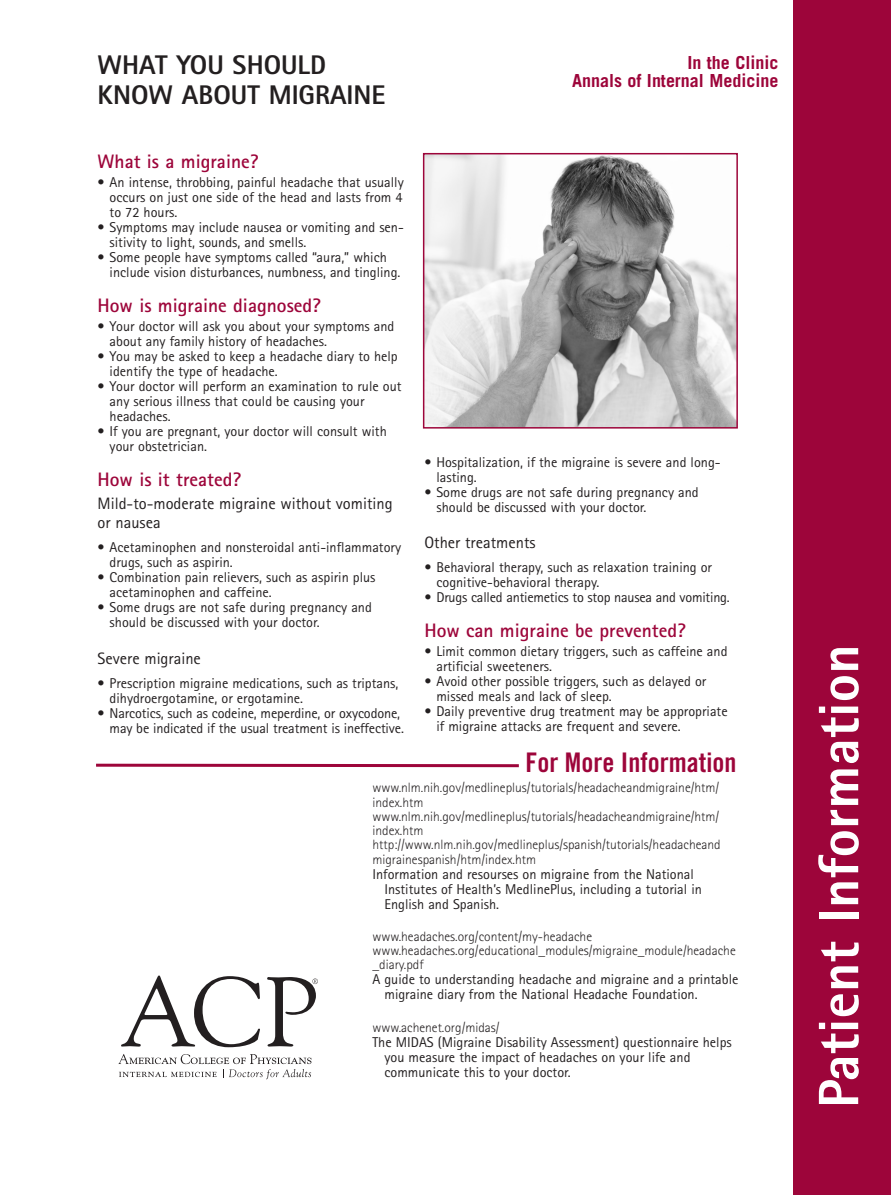
<style>
.page{position:relative;width:891px;height:1195px;background:#fff}
.page>*{position:absolute;margin:0;border:0;box-sizing:border-box;transform-origin:0 0}
.t1{font:800 57px "Rotis Sans Serif";color:#fff}
.t2{font:800 27px/30px "Rotis Sans Serif";color:#231f20}
.t3{font:27px "Trade Gothic Bold Cond Twenty";color:#9d053a}
.t4{font:700 19.5px "Rotis Sans Serif";color:#9d053a}
.t5{font:700 18px/18px "Trade Gothic";color:#9d053a;text-align:right}
.t6{font:16.5px/18.8px "Rotis Sans Serif";color:#231f20}
.t7{font:14.25px/15px "Rotis Sans Serif";color:#231f20}
.t8{font:300 13.5px/14.2px "Rotis Sans Serif";color:#231f20}
</style>
<div class="page">
<div style="left:793px;top:0;width:98px;height:1195px;background:#9d053a"></div>
<svg style="left:96px;top:763px;width:423px;height:5px"></svg>
<svg style="left:121px;top:975px;width:139px;height:72px"></svg>
<svg style="left:118px;top:1054px;width:193px;height:25px"></svg>
<svg style="left:267px;top:977px;width:51px;height:70px"></svg>
<img style="left:426px;top:156px;width:309px;height:269px">
<div style="left:423px;top:153px;width:315px;height:275px;border:2px solid #9d053a"></div>
<h2 class="t2" style="left:98px;top:53px;width:290px">WHAT YOU SHOULD<br>KNOW ABOUT MIGRAINE</h2>
<p class="t5" style="left:572px;top:55px;width:208px">In the Clinic<br>Annals of Internal Medicine</p>
<h3 class="t4" style="left:98px;top:154px;width:162px">What is a migraine?</h3>
<p class="t7" style="left:110px;top:176px;width:296px;text-align:justify;text-indent:-12px">• An intense, throbbing, painful headache that usually occurs on just one side of the head and lasts from 4 to 72 hours.</p>
<p class="t7" style="left:110px;top:221px;width:296px;text-indent:-12px">• Symptoms may include nausea or vomiting and sen&shy;sitivity to light, sounds, and smells.</p>
<p class="t7" style="left:110px;top:251px;width:292px;text-indent:-12px">• Some people have symptoms called “aura,” which include vision disturbances, numbness, and tingling.</p>
<h3 class="t4" style="left:98px;top:298px;width:225px">How is migraine diagnosed?</h3>
<p class="t7" style="left:110px;top:320px;width:286px;text-indent:-12px">• Your doctor will ask you about your symptoms and about any family history of headaches.</p>
<p class="t7" style="left:110px;top:350px;width:290px;text-indent:-12px">• You may be asked to keep a headache diary to help identify the type of headache.</p>
<p class="t7" style="left:110px;top:380px;width:294px;text-indent:-12px">• Your doctor will perform an examination to rule out any serious illness that could be causing your headaches.</p>
<p class="t7" style="left:110px;top:425px;width:279px;text-indent:-12px">• If you are pregnant, your doctor will consult with your obstetrician.</p>
<h3 class="t4" style="left:98px;top:472px;width:145px">How is it treated?</h3>
<p class="t6" style="left:98px;top:496px;width:297px">Mild-to-moderate migraine without vomiting or nausea</p>
<p class="t7" style="left:110px;top:541px;width:293px;text-indent:-12px">• Acetaminophen and nonsteroidal anti-inflammatory drugs, such as aspirin.</p>
<p class="t7" style="left:110px;top:571px;width:267px;text-indent:-12px">• Combination pain relievers, such as aspirin plus acetaminophen and caffeine.</p>
<p class="t7" style="left:110px;top:601px;width:264px;text-indent:-12px">• Some drugs are not safe during pregnancy and should be discussed with your doctor.</p>
<p class="t6" style="left:98px;top:650px;width:105px">Severe migraine</p>
<p class="t7" style="left:110px;top:677px;width:290px;text-indent:-12px">• Prescription migraine medications, such as triptans, dihydroergotamine, or ergotamine.</p>
<p class="t7" style="left:98px;top:707px;width:308px;text-align:right">• Narcotics, such as codeine, meperdine, or oxycodone, may be indicated if the usual treatment is ineffective.</p>
<p class="t7" style="left:436px;top:456px;width:286px;text-indent:-12px">• Hospitalization, if the migraine is severe and long&shy;lasting.</p>
<p class="t7" style="left:436px;top:486px;width:264px;text-indent:-12px">• Some drugs are not safe during pregnancy and should be discussed with your doctor.</p>
<p class="t6" style="left:424px;top:535px;width:113px">Other treatments</p>
<p class="t7" style="left:436px;top:561px;width:277px;text-indent:-12px">• Behavioral therapy, such as relaxation training or cognitive-behavioral therapy.</p>
<p class="t7" style="left:424px;top:591px;width:307px">• Drugs called antiemetics to stop nausea and vomiting.</p>
<h3 class="t4" style="left:424px;top:623px;width:263px">How can migraine be prevented?</h3>
<p class="t7" style="left:436px;top:645px;width:293px;text-indent:-12px">• Limit common dietary triggers, such as caffeine and artificial sweeteners.</p>
<p class="t7" style="left:436px;top:675px;width:271px;text-indent:-12px">• Avoid other possible triggers, such as delayed or missed meals and lack of sleep.</p>
<p class="t7" style="left:436px;top:705px;width:293px;text-indent:-12px">• Daily preventive drug treatment may be appropriate if migraine attacks are frequent and severe.</p>
<h2 class="t3" style="left:525px;top:753px;width:212px">For More Information</h2>
<p class="t8" style="left:372px;top:782px;width:350px">www.nlm.nih.gov/medlineplus/tutorials/headacheandmigraine/htm/ index.htm www.nlm.nih.gov/medlineplus/tutorials/headacheandmigraine/htm/ index.htm http://www.nlm.nih.gov/medlineplus/spanish/tutorials/headacheand migrainespanish/htm/index.htm</p>
<p class="t7" style="left:384px;top:868px;width:319px;text-indent:-12px">Information and resourses on migraine from the National<br>Institutes of Health’s MedlinePlus, including a tutorial in<br>English and Spanish.</p>
<p class="t8" style="left:372px;top:930px;width:365px">www.headaches.org/content/my-headache www.headaches.org/educational_modules/migraine_module/headache _diary.pdf</p>
<p class="t7" style="left:384px;top:973px;width:355px;text-indent:-12px">A guide to understanding headache and migraine and a printable migraine diary from the National Headache Foundation.</p>
<p class="t8" style="left:372px;top:1021px;width:129px">www.achenet.org/midas/</p>
<p class="t7" style="left:384px;top:1036px;width:349px;text-indent:-12px">The MIDAS (Migraine Disability Assessment) questionnaire helps you measure the impact of headaches on your life and communicate this to your doctor.</p>
<h1 class="t1" style="left:819px;top:1108px;width:465px;rotate:-90deg">Patient Information</h1>
</div>
